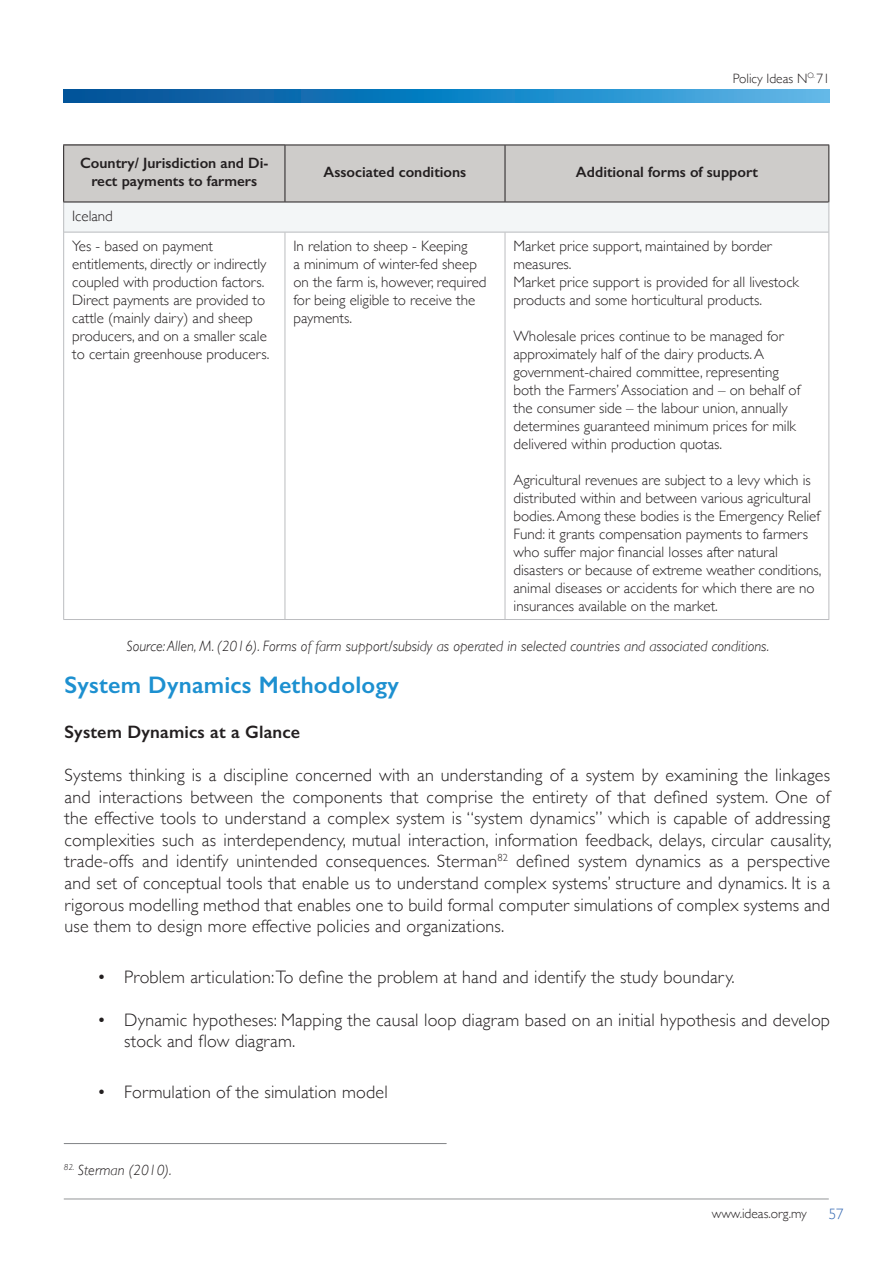
<style>
.page{position:relative;width:893px;height:1263px;background:#fff}
.page>*{position:absolute;margin:0;border:0;box-sizing:border-box;transform-origin:0 0}
.t1{font:600 24px "Gill Sans";letter-spacing:.01em;color:#1d90d0}
.t2{font:300 18px/21.6px "Gill Sans";letter-spacing:.01em;color:#231f20;text-align:justify}
.t3{font:600 18px "Gill Sans";letter-spacing:.01em;color:#231f20}
.t4{font:300 15px/18px "Gill Sans";color:#231f20}
.t5{font:italic 300 15px "Gill Sans";color:#231f20}
.t6{font:600 15px/18px "Gill Sans";color:#231f20;text-align:center}
.t7{font:300 15px "Gill Sans";color:#3267b2}
.t8{font:300 13.5px "Gill Sans";color:#231f20}
</style>
<div class="page">
<svg style="left:64px;top:89px;width:765px;height:14px;background:#1f81c0"></svg>
<hr style="left:64px;top:1198px;width:765px;height:1px;background:#939598">
<hr style="left:64px;top:1143px;width:382px;height:1px;background:#808285">
<div style="left:64px;top:145px;width:221px;height:57px;background:#ceccca"></div>
<div style="left:286px;top:146px;width:542px;height:56px;background:#ceccca"></div>
<div style="left:64px;top:202px;width:765px;height:30px;background:#f3f6f7"></div>
<hr style="left:63px;top:232px;width:1px;height:387px;background:#bcbdc0">
<hr style="left:285px;top:232px;width:1px;height:387px;background:#bcbdc0">
<hr style="left:505px;top:232px;width:1px;height:387px;background:#bcbdc0">
<hr style="left:828px;top:232px;width:1px;height:387px;background:#bcbdc0">
<hr style="left:63px;top:619px;width:222px;height:1px;background:#bcbdc0">
<hr style="left:285px;top:619px;width:220px;height:1px;background:#bcbdc0">
<hr style="left:505px;top:619px;width:324px;height:1px;background:#bcbdc0">
<hr style="left:63px;top:145px;width:222px;height:1px;background:#231f20">
<hr style="left:63px;top:145px;width:1px;height:57px;background:#231f20">
<hr style="left:285px;top:145px;width:1px;height:57px;background:#231f20">
<hr style="left:285px;top:145px;width:220px;height:1px;background:#231f20">
<hr style="left:505px;top:145px;width:1px;height:57px;background:#231f20">
<hr style="left:505px;top:145px;width:324px;height:1px;background:#231f20">
<hr style="left:828px;top:145px;width:1px;height:57px;background:#231f20">
<hr style="left:63px;top:202px;width:1px;height:30px;background:#bcbdc0">
<hr style="left:63px;top:202px;width:222px;height:1px;background:#231f20">
<hr style="left:285px;top:202px;width:220px;height:1px;background:#231f20">
<hr style="left:505px;top:202px;width:324px;height:1px;background:#231f20">
<hr style="left:828px;top:202px;width:1px;height:30px;background:#bcbdc0">
<hr style="left:64px;top:232px;width:221px;height:1px;background:#bcbdc0">
<hr style="left:285px;top:232px;width:220px;height:1px;background:#bcbdc0">
<hr style="left:505px;top:232px;width:323px;height:1px;background:#bcbdc0">
<p class="t8" style="left:733px;top:68px;width:98px">Policy Ideas N<sup>O.</sup> 71</p>
<p class="t6" style="left:80px;top:154px;width:190px">Country/ Jurisdiction and Di&shy;rect payments to farmers</p>
<p class="t6" style="left:324px;top:163px;width:144px">Associated conditions</p>
<p class="t6" style="left:576px;top:163px;width:183px">Additional forms of support</p>
<p class="t4" style="left:72px;top:206px;width:42px">Iceland</p>
<p class="t4" style="left:72px;top:236px;width:199px">Yes - based on payment entitlements, directly or indirectly coupled with production factors.<br>Direct payments are provided to cattle (mainly dairy) and sheep producers, and on a smaller scale to certain greenhouse producers.</p>
<p class="t4" style="left:293px;top:236px;width:195px">In relation to sheep - Keeping<br>a minimum of winter-fed sheep on the farm is, however, required for being eligible to receive the payments.</p>
<p class="t4" style="left:513px;top:236px;width:260px">Market price support, maintained by border measures.</p>
<p class="t4" style="left:513px;top:272px;width:287px">Market price support is provided for all livestock products and some horticultural products.</p>
<p class="t4" style="left:513px;top:326px;width:288px">Wholesale prices continue to be managed for approximately half of the dairy products. A government-chaired committee, representing both the Farmers’ Association and – on behalf of the consumer side – the labour union, annually determines guaranteed minimum prices for milk delivered within production quotas.</p>
<p class="t4" style="left:513px;top:470px;width:310px">Agricultural revenues are subject to a levy which is distributed within and between various agricultural bodies. Among these bodies is the Emergency Relief Fund: it grants compensation payments to farmers who suffer major financial losses after natural disasters or because of extreme weather conditions, animal diseases or accidents for which there are no insurances available on the market.</p>
<p class="t5" style="left:126px;top:638px;width:644px">Source: Allen, M. (2016). Forms of farm support/subsidy as operated in selected countries and associated conditions.</p>
<p class="t1" style="left:65px;top:670px;width:336px">System Dynamics Methodology</p>
<p class="t3" style="left:65px;top:721px;width:237px">System Dynamics at a Glance</p>
<p class="t2" style="left:65px;top:763px;width:768px">Systems thinking is a discipline concerned with an understanding of a system by examining the linkages and interactions between the components that comprise the entirety of that defined system. One of the effective tools to understand a complex system is “system dynamics” which is capable of addressing complexities such as interdependency, mutual interaction, information feedback, delays, circular causality, trade-offs and identify unintended consequences. Sterman<sup>82</sup> defined system dynamics as a perspective and set of conceptual tools that enable us to understand complex systems’ structure and dynamics. It is a rigorous modelling method that enables one to build formal computer simulations of complex systems and use them to design more effective policies and organizations.</p>
<p class="t2" style="left:97px;top:965px;width:639px">• Problem articulation: To define the problem at hand and identify the study boundary.</p>
<p class="t2" style="left:124px;top:1008px;width:707px;text-indent:-27px">• Dynamic hypotheses: Mapping the causal loop diagram based on an initial hypothesis and develop stock and flow diagram.</p>
<p class="t2" style="left:97px;top:1080px;width:292px">• Formulation of the simulation model</p>
<p class="t5" style="left:64px;top:1161px;width:109px"><sup>82.</sup> Sterman (2010).</p>
<p class="t8" style="left:712px;top:1203px;width:97px">www.ideas.org.my</p>
<p class="t7" style="left:829px;top:1202px;width:16px">57</p>
</div>
